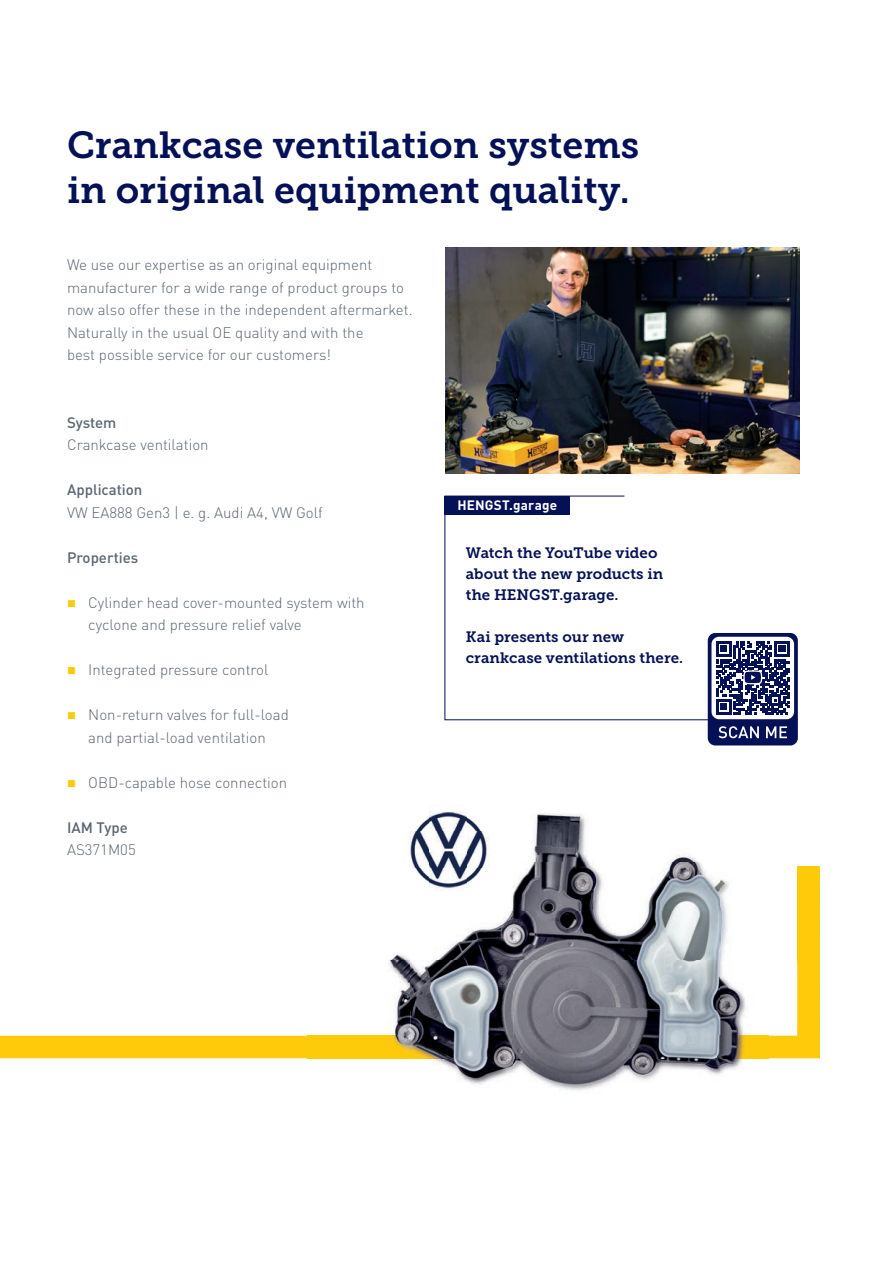
<style>
.page{position:relative;width:881px;height:1263px;background:#fff}
.page>*{position:absolute;margin:0;border:0;box-sizing:border-box;transform-origin:0 0}
.t1{font:37.5px/45px "Museo Slab 700";color:#041156}
.t2{font:300 15px/22.5px "DIN Pro";color:#596571}
.t3{font:15px/21px "Museo Slab 700";color:#041156}
.t4{font:500 15px "DIN Pro";color:#596571}
.t5{font:700 13.5px "DIN Pro";letter-spacing:.01em;color:#fff}
.s1{color:#feca0a}
</style>
<div class="page">
<div style="left:0;top:1035px;width:307px;height:23px;background:#feca0a"></div>
<img style="left:532px;top:813px;width:166px;height:49px">
<img style="left:771px;top:866px;width:49px;height:193px">
<img style="left:307px;top:862px;width:464px;height:229px">
<div style="left:797px;top:866px;width:22px;height:96px;background:#feca0a"></div>
<img style="left:768px;top:962px;width:51px;height:96px">
<img style="left:307px;top:1036px;width:461px;height:22px">
<img style="left:392px;top:808px;width:112px;height:98px">
<img style="left:445px;top:248px;width:353px;height:225px">
<svg style="left:444px;top:495px;width:354px;height:225px"></svg>
<svg style="left:707px;top:633px;width:90px;height:112px"></svg>
<div style="left:444px;top:496px;width:125px;height:19px;background:#041156"></div>
<h1 class="t1" style="left:67px;top:122px;width:573px">Crankcase ventilation systems in original equipment quality.</h1>
<p class="t2" style="left:67px;top:252px;width:347px">We use our expertise as an original equipment manufacturer for a wide range of product groups to now also offer these in the independent aftermarket.<br>Naturally in the usual OE quality and with the<br>best possible service for our customers!</p>
<p class="t4" style="left:67px;top:410px;width:51px">System</p>
<p class="t2" style="left:67px;top:432px;width:143px">Crankcase ventilation</p>
<p class="t4" style="left:67px;top:477px;width:77px">Application</p>
<p class="t2" style="left:67px;top:500px;width:257px">VW EA888 Gen3 | e. g. Audi A4, VW Golf</p>
<p class="t4" style="left:67px;top:545px;width:73px">Properties</p>
<p class="t2" style="left:88px;top:590px;width:278px;text-indent:-21px"><span class="s1">■</span> Cylinder head cover-mounted system with cyclone and pressure relief valve</p>
<p class="t2" style="left:67px;top:657px;width:203px"><span class="s1">■</span> Integrated pressure control</p>
<p class="t2" style="left:67px;top:702px;width:223px;text-align:center"><span class="s1">■</span> Non-return valves for full-load and partial-load ventilation</p>
<p class="t2" style="left:67px;top:770px;width:221px"><span class="s1">■</span> OBD-capable hose connection</p>
<p class="t4" style="left:67px;top:815px;width:62px">IAM Type</p>
<p class="t2" style="left:67px;top:837px;width:70px">AS371M05</p>
<p class="t5" style="left:457px;top:494px;width:101px">HENGST.garage</p>
<p class="t3" style="left:465px;top:542px;width:199px">Watch the YouTube video about the new products in the HENGST.garage.</p>
<p class="t3" style="left:465px;top:626px;width:219px">Kai presents our new crankcase ventilations there.</p>
</div>
